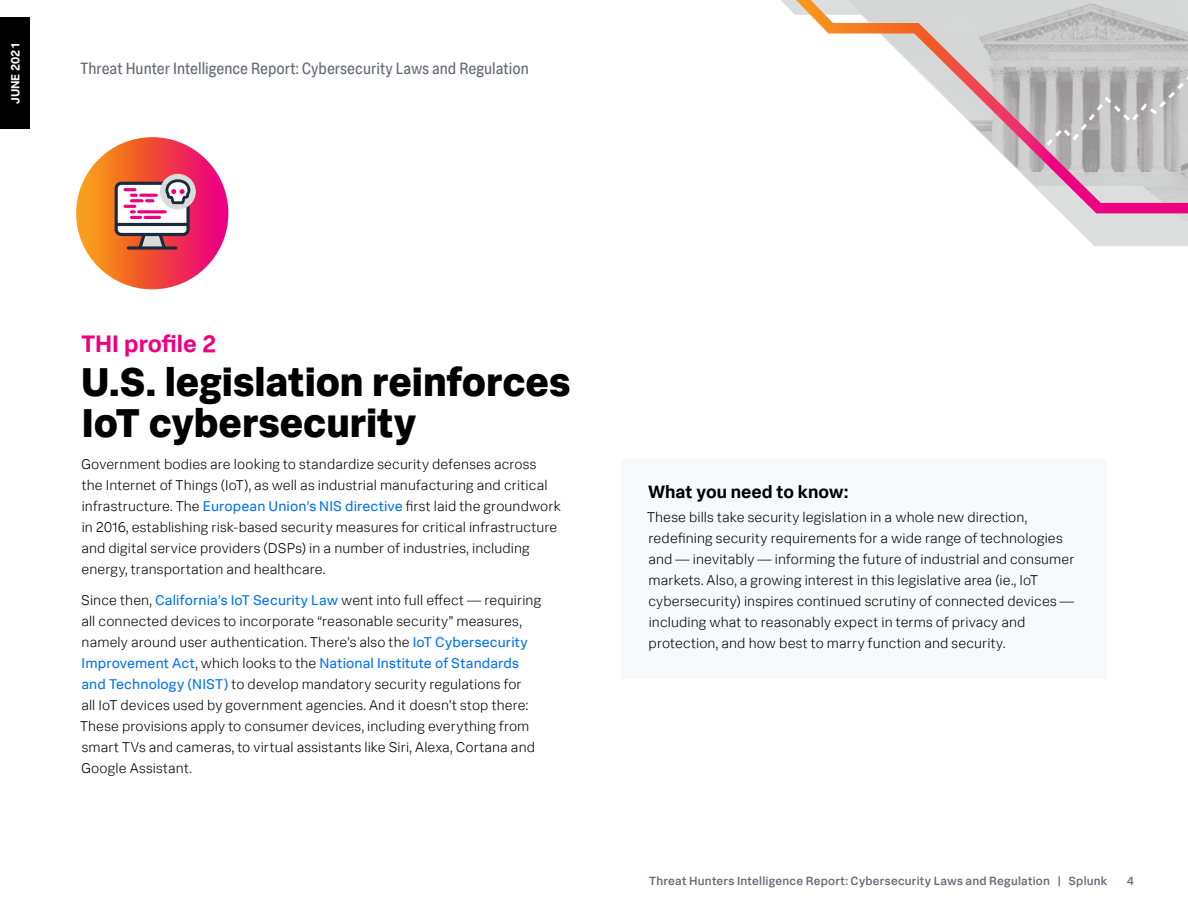
<style>
.page{position:relative;width:1188px;height:918px;background:#fff}
.page>*{position:absolute;margin:0;border:0;box-sizing:border-box;transform-origin:0 0}
.t1{font:800 40.5px/40.5px "Splunk Data Sans Pro";letter-spacing:-.005em;color:#000}
.t2{font:700 24px "Splunk Data Sans Pro";color:#ed0081}
.t3{font:700 18px "Splunk Data Sans Pro";color:#000}
.t4{font:16.5px "Splunk Data Sans Pro Cd";color:#656c76}
.t5{font:300 14.25px/21px "Splunk Data Sans Pro";letter-spacing:.01em;color:#000}
.t6{font:500 12px "Splunk Data Sans Pro";letter-spacing:.015em;color:#656c76}
.t7{font:700 12px "Splunk Data Sans Pro";color:#fff}
.s1{font-weight:400;color:#0070f3}
</style>
<div class="page">
<div style="left:0;top:17px;width:30px;height:112px;background:#000"></div>
<svg style="left:781px;top:0;width:407px;height:246px"></svg>
<img style="left:1021px;top:213px;width:167px;height:8px">
<svg style="left:789px;top:0;width:399px;height:213px"></svg>
<svg style="left:1046px;top:69px;width:142px;height:77px;background:#b8b7b8"></svg>
<div style="left:621px;top:459px;width:486px;height:72px;background:#f8f9fb"></div>
<div style="left:621px;top:511px;width:486px;height:168px;background:#f8f9fb"></div>
<svg style="left:76px;top:137px;width:152px;height:152px;background:#f04f3f"></svg>
<svg style="left:128px;top:246px;width:48px;height:4px"></svg>
<svg style="left:116px;top:183px;width:72px;height:51px"></svg>
<div style="left:115px;top:182px;width:75px;height:54px;border:3px solid #1c2b39;border-radius:5px"></div>
<hr style="left:117px;top:223px;width:70px;height:3px;background:#1c2b39">
<svg style="left:136px;top:230px;width:32px;height:20px"></svg>
<div style="left:161px;top:174px;width:34px;height:35px;background:#d8dcdb;border-radius:50%"></div>
<div style="left:160px;top:174px;width:35px;height:35px;border:1px solid #d8dcdb;border-radius:50%"></div>
<svg style="left:164px;top:178px;width:28px;height:28px"></svg>
<hr style="left:141px;top:194px;width:15px;height:3px;background:#ed0181">
<hr style="left:139px;top:210px;width:26px;height:3px;background:#ed0181">
<svg style="left:125px;top:188px;width:28px;height:31px"></svg>
<hr style="left:145px;top:216px;width:14px;height:3px;background:#ed0181">
<p class="t7" style="left:8px;top:104px;width:64px;rotate:-90deg">JUNE 2021</p>
<p class="t4" style="left:80px;top:59px;width:450px">Threat Hunter Intelligence Report: Cybersecurity Laws and Regulation</p>
<h2 class="t2" style="left:81px;top:329px;width:137px">THI profile 2</h2>
<h1 class="t1" style="left:81px;top:361px;width:491px">U.S. legislation reinforces<br>IoT cybersecurity</h1>
<p class="t5" style="left:81px;top:453px;width:481px">Government bodies are looking to standardize security defenses across the Internet of Things (IoT), as well as industrial manufacturing and critical infrastructure. The <span class="s1">European Union’s NIS directive</span> first laid the groundwork in 2016, establishing risk-based security measures for critical infrastructure and digital service providers (DSPs) in a number of industries, including energy, transportation and healthcare.</p>
<p class="t5" style="left:80px;top:590px;width:463px">Since then, <span class="s1">California’s IoT Security Law</span> went into full effect — requiring all connected devices to incorporate “reasonable security” measures, namely around user authentication. There’s also the <span class="s1">IoT Cybersecurity Improvement Act</span>, which looks to the <span class="s1">National Institute of Standards and Technology (NIST)</span> to develop mandatory security regulations for<br>all IoT devices used by government agencies. And it doesn’t stop there:<br>These provisions apply to consumer devices, including everything from smart TVs and cameras, to virtual assistants like Siri, Alexa, Cortana and Google Assistant.</p>
<p class="t3" style="left:648px;top:481px;width:202px">What you need to know:</p>
<p class="t5" style="left:647px;top:506px;width:429px">These bills take security legislation in a whole new direction, redefining security requirements for a wide range of technologies and — inevitably — informing the future of industrial and consumer markets. Also, a growing interest in this legislative area (ie., IoT cybersecurity) inspires continued scrutiny of connected devices — including what to reasonably expect in terms of privacy and protection, and how best to marry function and security.</p>
<p class="t6" style="left:649px;top:873px;width:460px">Threat Hunters Intelligence Report: Cybersecurity Laws and Regulation | Splunk</p>
<p class="t6" style="left:1127px;top:873px;width:9px">4</p>
</div>
